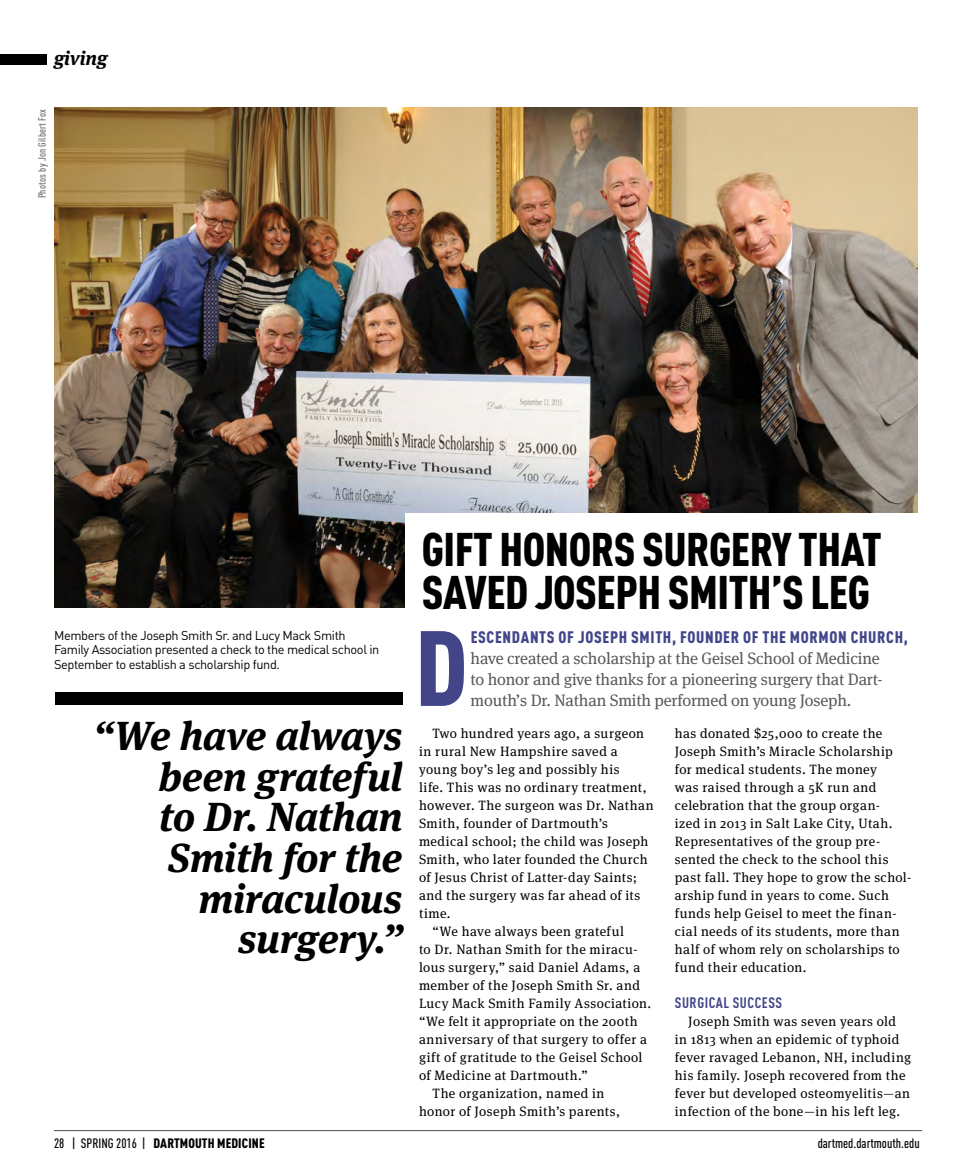
<style>
.page{position:relative;width:972px;height:1175px;background:#fff}
.page>*{position:absolute;margin:0;border:0;box-sizing:border-box;transform-origin:0 0}
.t1{font:900 condensed 105px "DINOT";color:#424689}
.t2{font:900 condensed 46.5px/43.5px "DINOT";letter-spacing:-.01em;color:#000}
.t3{font:italic 700 40.5px/40.5px "Meta Serif";letter-spacing:-.005em;color:#000;text-align:right}
.t4{font:italic 700 19.5px "Meta Serif";color:#000}
.t5{font:16.5px/21px "Meta Serif";letter-spacing:-.01em;color:#58595b}
.t6{font:900 condensed 16.5px "DINOT";letter-spacing:.04em;color:#424689}
.t7{font:700 condensed 15px "DINOT";letter-spacing:.035em;color:#424689}
.t8{font:13.5px/18px "Meta Serif";letter-spacing:.03em;color:#000}
.t9{font:900 condensed 13.5px "DINOT";letter-spacing:.01em;color:#000}
.t10{font:500 condensed 13.5px "DINOT";color:#000}
.t11{font:12.75px/14.2px "DINOT";letter-spacing:-.03em;color:#000}
.t12{font:500 condensed 10.5px "DINOT";letter-spacing:.02em;color:#6d6e71}
.s1{font-weight:500}
</style>
<div class="page">
<img style="left:55px;top:107px;width:863px;height:500px">
<div style="left:406px;top:513px;width:521px;height:108px;background:#fff"></div>
<div style="left:0;top:54px;width:46px;height:11px;background:#000"></div>
<hr style="left:54px;top:1130px;width:868px;height:1px;background:#474b4f">
<div style="left:55px;top:692px;width:347px;height:13px;background:#000"></div>
<h3 class="t4" style="left:54px;top:42px;width:55px">giving</h3>
<p class="t12" style="left:36px;top:198px;width:91px;rotate:-90deg">Photos by Jon Gilbert Fox</p>
<p class="t11" style="left:54px;top:628px;width:327px">Members of the Joseph Smith Sr. and Lucy Mack Smith<br>Family Association presented a check to the medical school in<br>September to establish a scholarship fund.</p>
<h3 class="t3" style="left:94px;top:712px;width:310px">“We have always been grateful<br>to Dr. Nathan<br>Smith for the miraculous surgery.”</h3>
<h2 class="t2" style="left:422px;top:526px;width:462px">GIFT HONORS SURGERY THAT<br>SAVED JOSEPH SMITH’S LEG</h2>
<h1 class="t1" style="left:415px;top:603px;width:54px">D</h1>
<p class="t6" style="left:471px;top:626px;width:439px">ESCENDANTS OF JOSEPH SMITH, FOUNDER OF THE MORMON CHURCH,</p>
<p class="t5" style="left:471px;top:646px;width:413px">have created a scholarship at the Geisel School of Medicine to honor and give thanks for a pioneering surgery that Dart&shy;mouth’s Dr. Nathan Smith performed on young Joseph.</p>
<p class="t8" style="left:433px;top:723px;width:213px">Two hundred years ago, a surgeon</p>
<p class="t8" style="left:419px;top:741px;width:200px">in rural New Hampshire saved a</p>
<p class="t8" style="left:419px;top:759px;width:202px">young boy’s leg and possibly his</p>
<p class="t8" style="left:419px;top:777px;width:229px">life. This was no ordinary treatment,</p>
<p class="t8" style="left:419px;top:795px;width:236px">however. The surgeon was Dr. Nathan</p>
<p class="t8" style="left:419px;top:813px;width:191px">Smith, founder of Dartmouth’s</p>
<p class="t8" style="left:419px;top:831px;width:231px">medical school; the child was Joseph</p>
<p class="t8" style="left:419px;top:849px;width:230px">Smith, who later founded the Church</p>
<p class="t8" style="left:419px;top:867px;width:220px">of Jesus Christ of Latter-day Saints;</p>
<p class="t8" style="left:419px;top:885px;width:223px">and the surgery was far ahead of its</p>
<p class="t8" style="left:419px;top:903px;width:33px">time.</p>
<p class="t8" style="left:433px;top:921px;width:193px">“We have always been grateful</p>
<p class="t8" style="left:419px;top:939px;width:220px">to Dr. Nathan Smith for the miracu-</p>
<p class="t8" style="left:419px;top:957px;width:223px">lous surgery,” said Daniel Adams, a</p>
<p class="t8" style="left:419px;top:975px;width:222px">member of the Joseph Smith Sr. and</p>
<p class="t8" style="left:419px;top:993px;width:234px">Lucy Mack Smith Family Association.</p>
<p class="t8" style="left:419px;top:1011px;width:220px">“We felt it appropriate on the 200th</p>
<p class="t8" style="left:419px;top:1029px;width:229px">anniversary of that surgery to offer a</p>
<p class="t8" style="left:419px;top:1047px;width:225px">gift of gratitude to the Geisel School</p>
<p class="t8" style="left:419px;top:1065px;width:170px">of Medicine at Dartmouth.”</p>
<p class="t8" style="left:433px;top:1083px;width:173px">The organization, named in</p>
<p class="t8" style="left:419px;top:1101px;width:203px">honor of Joseph Smith’s parents,</p>
<p class="t8" style="left:675px;top:723px;width:238px">has donated $25,000 to create the Joseph Smith’s Miracle Scholarship for medical students. The money<br>was raised through a 5K run and celebration that the group organ-<br>ized in 2013 in Salt Lake City, Utah.<br>Representatives of the group pre&shy;sented the check to the school this past fall. They hope to grow the schol&shy;arship fund in years to come. Such funds help Geisel to meet the finan&shy;cial needs of its students, more than half of whom rely on scholarships to fund their education.</p>
<p class="t7" style="left:675px;top:994px;width:109px">SURGICAL SUCCESS</p>
<p class="t8" style="left:675px;top:1011px;width:238px;text-indent:14px">Joseph Smith was seven years old in 1813 when an epidemic of typhoid fever ravaged Lebanon, NH, including his family. Joseph recovered from the fever but developed osteomyelitis—an infection of the bone—in his left leg.</p>
<p class="t9" style="left:54px;top:1135px;width:212px"><span class="s1">28 | SPRING 2016 |</span> DARTMOUTH MEDICINE</p>
<p class="t10" style="left:818px;top:1134px;width:104px">dartmed.dartmouth.edu</p>
</div>
